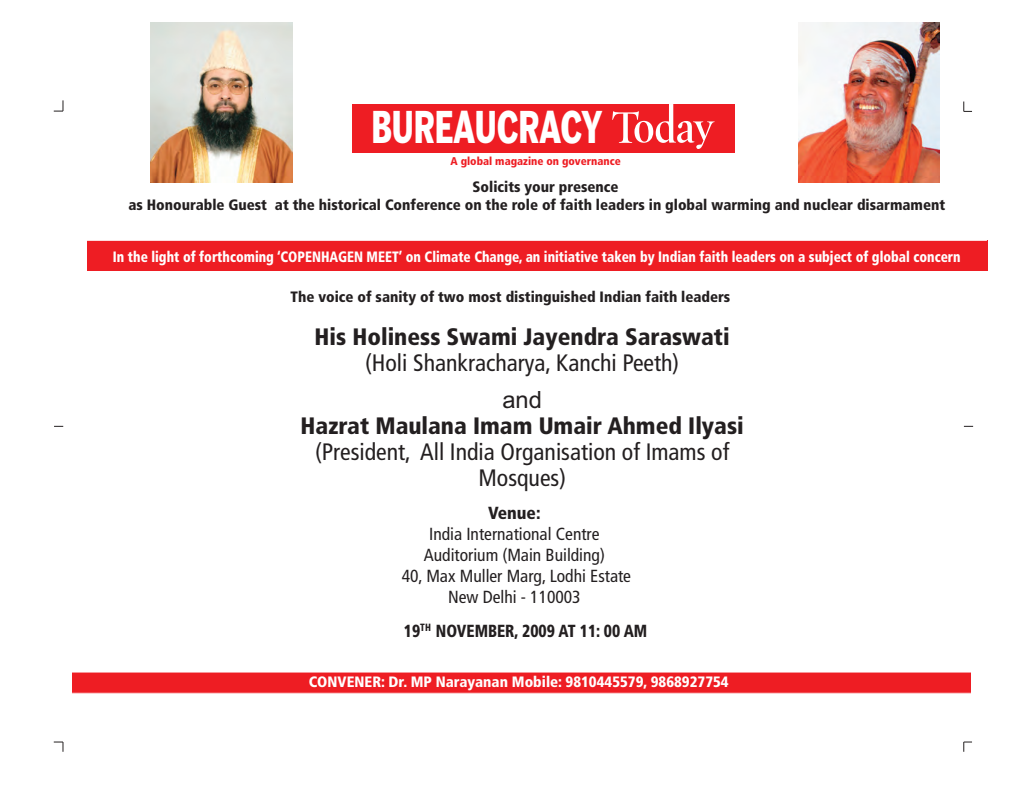
<style>
.page{position:relative;width:1035px;height:810px;background:#fff}
.page>*{position:absolute;margin:0;border:0;box-sizing:border-box;transform-origin:0 0}
.t1{font:700 43.12px "Poynter Agate One";color:#fff;scale:.7 1}
.t2{font:condensed 23.75px/26.2px "Frutiger";color:#231f20;text-align:center}
.t3{font:900 condensed 23.75px "Frutiger";color:#231f20}
.t4{font:23.75px "Arial";color:#231f20}
.t5{font:condensed 17.5px/21px "Frutiger";color:#231f20;text-align:center}
.t6{font:900 condensed 17.5px "Frutiger";color:#231f20;scale:.9 1}
.t7{font:900 condensed 17.5px "Frutiger";color:#231f20}
.t8{font:900 condensed 15px/18px "Frutiger";color:#231f20}
.t9{font:900 condensed 15px "Frutiger";color:#fff;scale:.9 1}
.t10{font:900 condensed 15px "Frutiger";color:#fff}
.t11{font:900 condensed 11.25px "Frutiger";color:#ee1d23}
</style>
<div class="page">
<svg style="left:54px;top:100px;width:10px;height:12px"></svg>
<svg style="left:54px;top:742px;width:10px;height:10px"></svg>
<svg style="left:963px;top:742px;width:9px;height:10px"></svg>
<svg style="left:963px;top:102px;width:9px;height:10px"></svg>
<div style="left:72px;top:672px;width:899px;height:21px;background:#ee1d23"></div>
<hr style="left:71px;top:672px;width:901px;height:1px;background:#fff">
<div style="left:87px;top:241px;width:901px;height:30px;background:#ee1d23"></div>
<div style="left:353px;top:104px;width:382px;height:49px;background:#ee1d23"></div>
<svg style="left:612px;top:104px;width:103px;height:45px"></svg>
<img style="left:151px;top:22px;width:141px;height:161px">
<img style="left:799px;top:22px;width:141px;height:161px">
<h1 class="t1" style="left:371px;top:103px;width:331px">BUREAUCRACY</h1>
<p class="t11" style="left:451px;top:156px;width:172px">A global magazine on governance</p>
<p class="t8" style="left:128px;top:179px;width:818px;text-indent:344px">Solicits your presence<br>as Honourable Guest at the historical Conference on the role of faith leaders in global warming and nuclear disarmament</p>
<p class="t9" style="left:113px;top:250px;width:943px">In the light of forthcoming ‘COPENHAGEN MEET’ on Climate Change, an initiative taken by Indian faith leaders on a subject of global concern</p>
<p class="t8" style="left:291px;top:289px;width:441px">The voice of sanity of two most distinguished Indian faith leaders</p>
<h2 class="t3" style="left:315px;top:327px;width:417px">His Holiness Swami Jayendra Saraswati</h2>
<h2 class="t2" style="left:365px;top:352px;width:315px">(Holi Shankracharya, Kanchi Peeth)</h2>
<h2 class="t4" style="left:502px;top:386px;width:41px">and</h2>
<h2 class="t3" style="left:301px;top:416px;width:445px">Hazrat Maulana Imam Umair Ahmed Ilyasi</h2>
<h2 class="t2" style="left:315px;top:441px;width:416px">(President, All India Organisation of Imams of<br>Mosques)</h2>
<p class="t7" style="left:488px;top:506px;width:54px">Venue:</p>
<p class="t5" style="left:402px;top:525px;width:231px">India International Centre<br>Auditorium (Main Building)<br>40, Max Muller Marg, Lodhi Estate<br>New Delhi - 110003</p>
<p class="t6" style="left:404px;top:624px;width:272px">19<sup>TH</sup> NOVEMBER, 2009 AT 11: 00 AM</p>
<p class="t10" style="left:309px;top:676px;width:422px">CONVENER: Dr. MP Narayanan Mobile: 9810445579, 9868927754</p>
</div>
